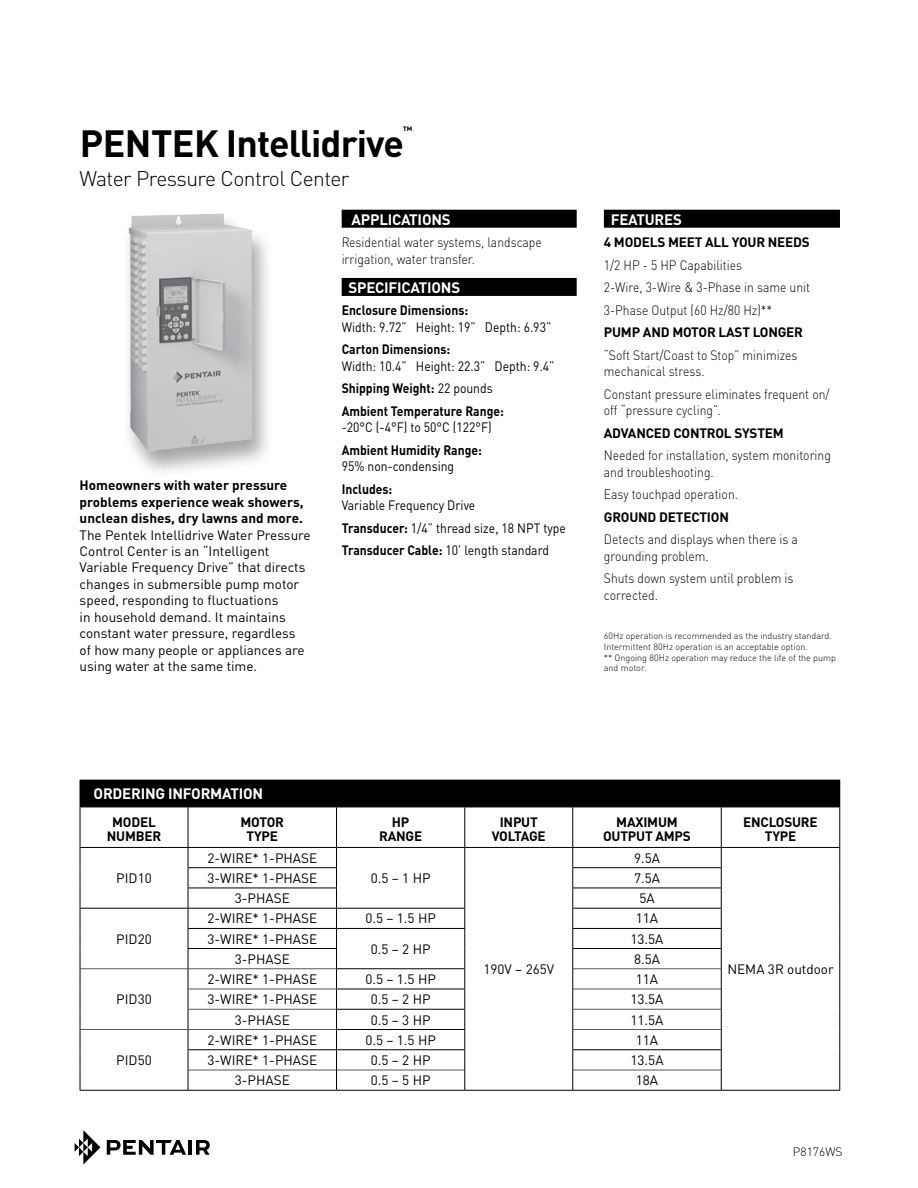
<style>
.page{position:relative;width:918px;height:1188px;background:#fff}
.page>*{position:absolute;margin:0;border:0;box-sizing:border-box;transform-origin:0 0}
.t1{font:700 37.5px "DIN Pro";letter-spacing:-.025em;color:#000}
.t2{font:300 21px "DIN Pro";letter-spacing:-.025em;color:#000}
.t3{font:700 15px "DIN Pro";letter-spacing:-.015em;color:#fff}
.t4{font:13.5px/16.5px "DIN Pro";color:#000}
.t5{font:300 13.5px/16.5px "DIN Pro";color:#000;scale:.9 1}
.t6{font:13.5px/22.5px "DIN Pro";color:#000;scale:.9 1}
.t7{font:700 13.5px/13.5px "DIN Pro";letter-spacing:-.015em;color:#000;text-align:center}
.t8{font:700 13.5px "DIN Pro";letter-spacing:-.015em;color:#000;scale:.9 1}
.t9{font:300 12px "DIN Pro";color:#000}
.t10{font:700 10.5px "DIN Pro";color:#000}
.t11{font:300 9px/10.8px "DIN Pro";color:#000}
.s1{font-weight:700}
</style>
<div class="page">
<svg style="left:75px;top:1130px;width:25px;height:35px"></svg>
<svg style="left:107px;top:1140px;width:79px;height:15px"></svg>
<hr style="left:189px;top:1140px;width:3px;height:15px;background:#000">
<svg style="left:196px;top:1140px;width:14px;height:15px"></svg>
<div style="left:342px;top:210px;width:235px;height:18px;background:#000"></div>
<div style="left:342px;top:278px;width:235px;height:18px;background:#000"></div>
<div style="left:604px;top:210px;width:236px;height:18px;background:#000"></div>
<div style="left:121px;top:212px;width:153px;height:267px;background:#000;opacity:.35"></div>
<img style="left:129px;top:213px;width:123px;height:238px">
<hr style="left:80px;top:780px;width:108px;height:1px;background:#000">
<hr style="left:188px;top:780px;width:149px;height:1px;background:#000">
<hr style="left:337px;top:780px;width:128px;height:1px;background:#000">
<hr style="left:465px;top:780px;width:108px;height:1px;background:#000">
<hr style="left:573px;top:780px;width:148px;height:1px;background:#000">
<hr style="left:721px;top:780px;width:119px;height:1px;background:#000">
<hr style="left:465px;top:1090px;width:108px;height:1px;background:#000">
<hr style="left:188px;top:1090px;width:149px;height:1px;background:#000">
<hr style="left:80px;top:1090px;width:108px;height:1px;background:#000">
<hr style="left:721px;top:1090px;width:119px;height:1px;background:#000">
<hr style="left:573px;top:1090px;width:148px;height:1px;background:#000">
<svg style="left:80px;top:781px;width:760px;height:309px"></svg>
<hr style="left:337px;top:1090px;width:128px;height:1px;background:#000">
<hr style="left:80px;top:807px;width:108px;height:1px;background:#000">
<hr style="left:80px;top:807px;width:1px;height:40px;background:#000">
<hr style="left:188px;top:807px;width:149px;height:1px;background:#000">
<hr style="left:188px;top:807px;width:1px;height:40px;background:#000">
<hr style="left:337px;top:807px;width:128px;height:1px;background:#000">
<hr style="left:336px;top:807px;width:1px;height:40px;background:#000">
<hr style="left:465px;top:807px;width:108px;height:1px;background:#000">
<hr style="left:464px;top:807px;width:1px;height:40px;background:#000">
<hr style="left:573px;top:807px;width:148px;height:1px;background:#000">
<hr style="left:572px;top:807px;width:1px;height:40px;background:#000">
<hr style="left:721px;top:807px;width:119px;height:1px;background:#000">
<hr style="left:721px;top:807px;width:1px;height:40px;background:#000">
<hr style="left:839px;top:807px;width:1px;height:40px;background:#000">
<hr style="left:80px;top:847px;width:108px;height:1px;background:#000">
<hr style="left:188px;top:847px;width:149px;height:1px;background:#000">
<hr style="left:337px;top:847px;width:128px;height:1px;background:#000">
<hr style="left:465px;top:847px;width:108px;height:1px;background:#000">
<hr style="left:573px;top:847px;width:148px;height:1px;background:#000">
<hr style="left:721px;top:847px;width:119px;height:1px;background:#000">
<p class="t10" style="left:403px;top:122px;width:11px">™</p>
<h1 class="t1" style="left:80px;top:112px;width:326px">PENTEK Intellidrive</h1>
<h2 class="t2" style="left:80px;top:162px;width:271px">Water Pressure Control Center</h2>
<p class="t7" style="left:80px;top:475px;width:225px;line-height:16.5px;text-align:left">Homeowners with water pressure problems experience weak showers, unclean dishes, dry lawns and more.</p>
<p class="t4" style="left:80px;top:525px;width:233px">The Pentek Intellidrive Water Pressure Control Center is an “Intelligent Variable Frequency Drive” that directs changes in submersible pump motor speed, responding to fluctuations<br>in household demand. It maintains constant water pressure, regardless<br>of how many people or appliances are using water at the same time.</p>
<p class="t3" style="left:352px;top:207px;width:101px">APPLICATIONS</p>
<p class="t5" style="left:342px;top:233px;width:224px">Residential water systems, landscape irrigation, water transfer.</p>
<p class="t3" style="left:349px;top:275px;width:113px">SPECIFICATIONS</p>
<p class="t8" style="left:342px;top:299px;width:142px">Enclosure Dimensions:</p>
<p class="t6" style="left:342px;top:314px;width:234px">Width: 9.72” Height: 19” Depth: 6.93”</p>
<p class="t8" style="left:342px;top:338px;width:122px">Carton Dimensions:</p>
<p class="t6" style="left:342px;top:353px;width:238px">Width: 10.4” Height: 22.3” Depth: 9.4”<br><span class="s1">Shipping Weight:</span> 22 pounds<br><span class="s1">Ambient Temperature Range:</span></p>
<p class="t6" style="left:342px;top:415px;width:168px">-20°C (-4°F) to 50°C (122°F)</p>
<p class="t8" style="left:342px;top:439px;width:157px">Ambient Humidity Range:</p>
<p class="t6" style="left:342px;top:454px;width:127px">95% non-condensing</p>
<p class="t8" style="left:342px;top:478px;width:58px">Includes:</p>
<p class="t6" style="left:342px;top:493px;width:251px">Variable Frequency Drive<br><span class="s1">Transducer:</span> 1/4” thread size, 18 NPT type<br><span class="s1">Transducer Cable:</span> 10’ length standard</p>
<p class="t3" style="left:611px;top:207px;width:73px">FEATURES</p>
<p class="t7" style="left:604px;top:234px;width:208px">4 MODELS MEET ALL YOUR NEEDS</p>
<p class="t5" style="left:604px;top:252px;width:231px;line-height:22.5px">1/2 HP - 5 HP Capabilities<br>2-Wire, 3-Wire &amp; 3-Phase in same unit<br>3-Phase Output (60 Hz/80 Hz)**</p>
<p class="t7" style="left:604px;top:324px;width:201px">PUMP AND MOTOR LAST LONGER</p>
<p class="t5" style="left:604px;top:345px;width:217px">“Soft Start/Coast to Stop” minimizes mechanical stress.</p>
<p class="t5" style="left:604px;top:384px;width:252px">Constant pressure eliminates frequent on/ off “pressure cycling”.</p>
<p class="t7" style="left:604px;top:424px;width:181px">ADVANCED CONTROL SYSTEM</p>
<p class="t5" style="left:604px;top:446px;width:254px">Needed for installation, system monitoring and troubleshooting.</p>
<p class="t5" style="left:604px;top:485px;width:151px">Easy touchpad operation.</p>
<p class="t7" style="left:604px;top:508px;width:127px">GROUND DETECTION</p>
<p class="t5" style="left:604px;top:530px;width:217px">Detects and displays when there is a grounding problem.</p>
<p class="t5" style="left:604px;top:569px;width:212px">Shuts down system until problem is corrected.</p>
<p class="t11" style="left:604px;top:630px;width:234px">60Hz operation is recommended as the industry standard.<br>Intermittent 80Hz operation is an acceptable option.<br>** Ongoing 80Hz operation may reduce the life of the pump and motor.</p>
<p class="t3" style="left:94px;top:781px;width:171px">ORDERING INFORMATION</p>
<p class="t7" style="left:107px;top:814px;width:56px">MODEL<br>NUMBER</p>
<p class="t7" style="left:241px;top:814px;width:45px">MOTOR<br>TYPE</p>
<p class="t7" style="left:379px;top:814px;width:45px">HP<br>RANGE</p>
<p class="t7" style="left:492px;top:814px;width:56px">INPUT<br>VOLTAGE</p>
<p class="t7" style="left:603px;top:814px;width:89px">MAXIMUM<br>OUTPUT AMPS</p>
<p class="t7" style="left:743px;top:814px;width:76px">ENCLOSURE<br>TYPE</p>
<p class="t4" style="left:116px;top:869px;width:37px">PID10</p>
<p class="t4" style="left:207px;top:848px;width:111px">2-WIRE* 1-PHASE</p>
<p class="t4" style="left:634px;top:848px;width:27px">9.5A</p>
<p class="t4" style="left:207px;top:869px;width:111px">3-WIRE* 1-PHASE</p>
<p class="t4" style="left:634px;top:869px;width:27px">7.5A</p>
<p class="t4" style="left:235px;top:889px;width:56px">3-PHASE</p>
<p class="t4" style="left:639px;top:889px;width:17px">5A</p>
<p class="t4" style="left:371px;top:869px;width:61px">0.5 – 1 HP</p>
<p class="t4" style="left:116px;top:929px;width:37px">PID20</p>
<p class="t4" style="left:116px;top:990px;width:37px">PID30</p>
<p class="t4" style="left:116px;top:1051px;width:37px">PID50</p>
<p class="t4" style="left:207px;top:909px;width:111px">2-WIRE* 1-PHASE</p>
<p class="t4" style="left:365px;top:909px;width:72px">0.5 – 1.5 HP</p>
<p class="t4" style="left:636px;top:909px;width:24px">11A</p>
<p class="t4" style="left:207px;top:929px;width:111px">3-WIRE* 1-PHASE</p>
<p class="t4" style="left:371px;top:939px;width:61px">0.5 – 2 HP</p>
<p class="t4" style="left:631px;top:929px;width:35px">13.5A</p>
<p class="t4" style="left:235px;top:949px;width:56px">3-PHASE</p>
<p class="t4" style="left:634px;top:949px;width:27px">8.5A</p>
<p class="t4" style="left:483px;top:960px;width:72px">190V – 265V</p>
<p class="t4" style="left:207px;top:970px;width:111px">2-WIRE* 1-PHASE</p>
<p class="t4" style="left:365px;top:970px;width:72px">0.5 – 1.5 HP</p>
<p class="t4" style="left:636px;top:970px;width:24px">11A</p>
<p class="t4" style="left:207px;top:990px;width:111px">3-WIRE* 1-PHASE</p>
<p class="t4" style="left:371px;top:990px;width:61px">0.5 – 2 HP</p>
<p class="t4" style="left:631px;top:990px;width:35px">13.5A</p>
<p class="t4" style="left:235px;top:1010px;width:56px">3-PHASE</p>
<p class="t4" style="left:371px;top:1010px;width:61px">0.5 – 3 HP</p>
<p class="t4" style="left:631px;top:1010px;width:35px">11.5A</p>
<p class="t4" style="left:207px;top:1030px;width:111px">2-WIRE* 1-PHASE</p>
<p class="t4" style="left:365px;top:1030px;width:72px">0.5 – 1.5 HP</p>
<p class="t4" style="left:636px;top:1030px;width:24px">11A</p>
<p class="t4" style="left:207px;top:1051px;width:111px">3-WIRE* 1-PHASE</p>
<p class="t4" style="left:371px;top:1051px;width:61px">0.5 – 2 HP</p>
<p class="t4" style="left:631px;top:1051px;width:35px">13.5A</p>
<p class="t4" style="left:235px;top:1071px;width:56px">3-PHASE</p>
<p class="t4" style="left:371px;top:1071px;width:61px">0.5 – 5 HP</p>
<p class="t4" style="left:636px;top:1071px;width:24px">18A</p>
<p class="t4" style="left:727px;top:960px;width:108px">NEMA 3R outdoor</p>
<p class="t9" style="left:793px;top:1142px;width:51px">P8176WS</p>
</div>
